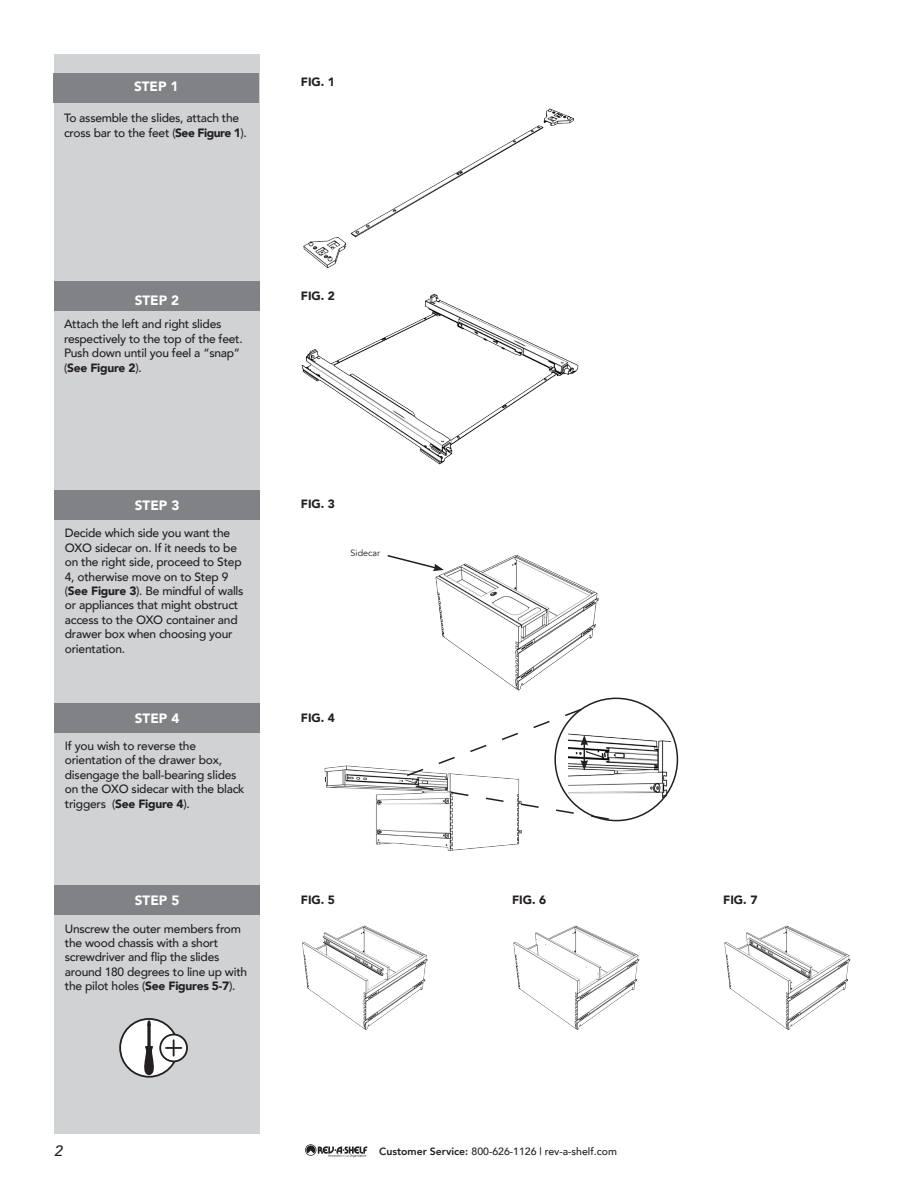
<style>
.page{position:relative;width:918px;height:1188px;background:#fff}
.page>*{position:absolute;margin:0;border:0;box-sizing:border-box;transform-origin:0 0}
.t1{font:italic 500 15px "Avenir";color:#231f20}
.t2{font:900 13.5px "Avenir";color:#fff}
.t3{font:500 12px/14.4px "Avenir";letter-spacing:-.02em;color:#231f20}
.t4{font:900 12px "Avenir";color:#231f20}
.t5{font:500 10.5px "Avenir";color:#231f20}
.t6{font:9px "Avenir";color:#231f20}
.s1{font-weight:900}
.s2{font-weight:800}
</style>
<div class="page">
<svg style="left:305px;top:1144px;width:63px;height:13px"></svg>
<img style="left:324px;top:765px;width:198px;height:86px">
<img style="left:569px;top:726px;width:101px;height:72px">
<img style="left:302px;top:925px;width:126px;height:105px">
<img style="left:513px;top:925px;width:127px;height:105px">
<img style="left:724px;top:925px;width:127px;height:105px">
<div style="left:54px;top:54px;width:206px;height:1080px;background:#d1d2d4"></div>
<div style="left:54px;top:281px;width:206px;height:30px;background:#808285"></div>
<div style="left:55px;top:490px;width:205px;height:30px;background:#808285"></div>
<div style="left:55px;top:703px;width:205px;height:30px;background:#808285"></div>
<div style="left:55px;top:885px;width:205px;height:30px;background:#808285"></div>
<div style="left:54px;top:73px;width:205px;height:30px;background:#808285"></div>
<img style="left:303px;top:108px;width:271px;height:161px">
<img style="left:301px;top:293px;width:278px;height:172px">
<img style="left:435px;top:554px;width:164px;height:137px">
<div style="left:120px;top:1019px;width:58px;height:58px;background:#fff;border-radius:50%"></div>
<div style="left:119px;top:1018px;width:60px;height:60px;border:2px solid #231f20;border-radius:50%"></div>
<svg style="left:144px;top:1046px;width:12px;height:30px"></svg>
<svg style="left:147px;top:1018px;width:5px;height:6px"></svg>
<div style="left:147px;top:1024px;width:4px;height:24px;border:2px solid #231f20"></div>
<svg style="left:160px;top:1035px;width:27px;height:26px"></svg>
<div style="left:159px;top:1034px;width:29px;height:28px;border:2px solid #231f20;border-radius:50%"></div>
<svg style="left:166px;top:1040px;width:15px;height:16px"></svg>
<svg style="left:387px;top:554px;width:57px;height:17px"></svg>
<svg style="left:414px;top:785px;width:197px;height:36px"></svg>
<svg style="left:405px;top:708px;width:183px;height:69px"></svg>
<p class="t2" style="left:134px;top:75px;width:46px">STEP 1</p>
<p class="t3" style="left:64px;top:110px;width:184px">To assemble the slides, attach the cross bar to the feet (<span class="s1">See Figure 1</span>).</p>
<p class="t4" style="left:301px;top:72px;width:36px">FIG. 1</p>
<p class="t2" style="left:135px;top:289px;width:46px">STEP 2</p>
<p class="t3" style="left:64px;top:316px;width:180px">Attach the left and right slides respectively to the top of the feet.<br>Push down until you feel a “snap” (<span class="s1">See Figure 2</span>).</p>
<p class="t2" style="left:135px;top:494px;width:46px">STEP 3</p>
<p class="t3" style="left:65px;top:525px;width:180px">Decide which side you want the<br>OXO sidecar on. If it needs to be on the right side, proceed to Step<br>4, otherwise move on to Step 9 (<span class="s1">See Figure 3</span>). Be mindful of walls or appliances that might obstruct access to the OXO container and drawer box when choosing your orientation.</p>
<p class="t2" style="left:135px;top:707px;width:46px">STEP 4</p>
<p class="t3" style="left:65px;top:738px;width:181px">If you wish to reverse the orientation of the drawer box, disengage the ball-bearing slides on the OXO sidecar with the black triggers (<span class="s1">See Figure 4</span>).</p>
<p class="t2" style="left:135px;top:889px;width:46px">STEP 5</p>
<p class="t3" style="left:65px;top:920px;width:184px">Unscrew the outer members from the wood chassis with a short screwdriver and flip the slides around 180 degrees to line up with the pilot holes (<span class="s1">See Figures 5-7</span>).</p>
<p class="t4" style="left:301px;top:285px;width:36px">FIG. 2</p>
<p class="t4" style="left:301px;top:494px;width:36px">FIG. 3</p>
<p class="t6" style="left:351px;top:548px;width:31px">Sidecar</p>
<p class="t4" style="left:301px;top:707px;width:36px">FIG. 4</p>
<p class="t4" style="left:301px;top:889px;width:36px">FIG. 5</p>
<p class="t4" style="left:512px;top:889px;width:36px">FIG. 6</p>
<p class="t4" style="left:723px;top:889px;width:36px">FIG. 7</p>
<p class="t1" style="left:54px;top:1142px;width:10px">2</p>
<p class="t5" style="left:379px;top:1142px;width:239px"><span class="s2">Customer Service:</span> 800-626-1126 | rev-a-shelf.com</p>
</div>
